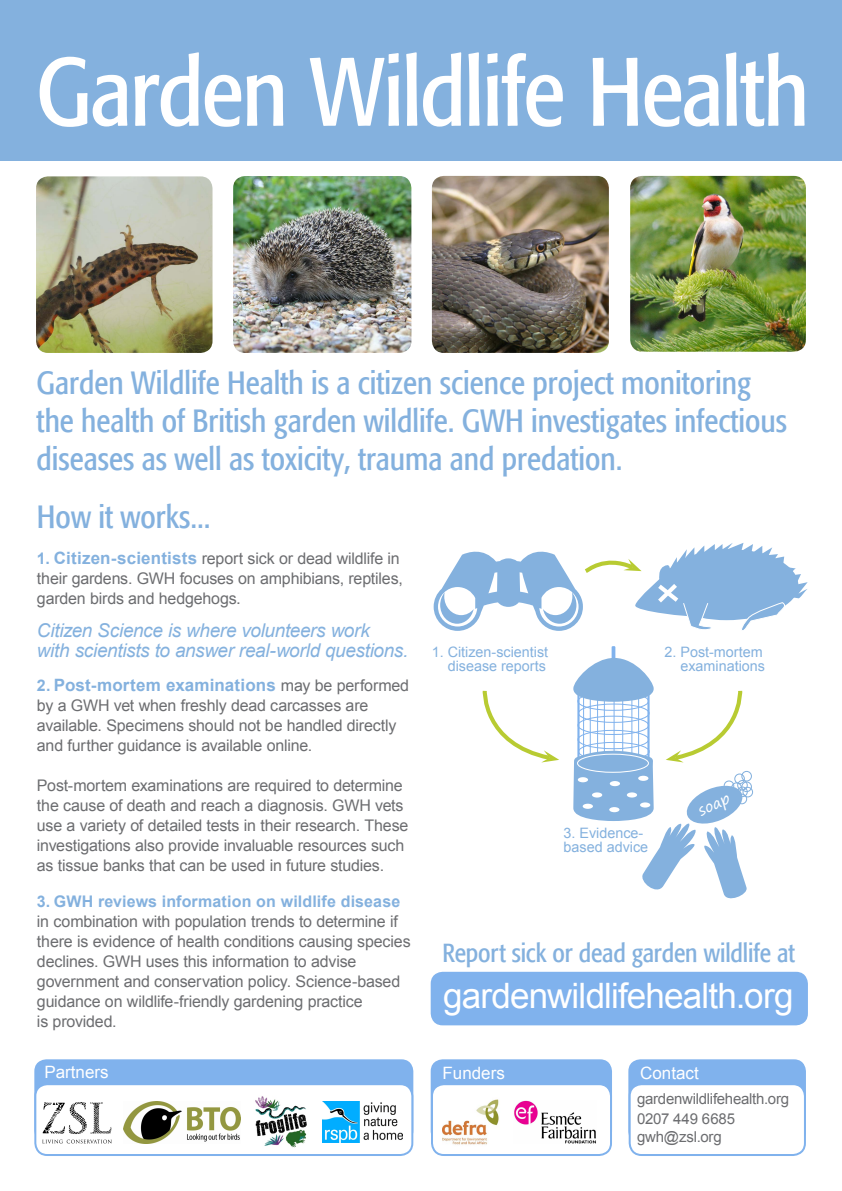
<style>
.page{position:relative;width:842px;height:1191px;background:#fff}
.page>*{position:absolute;margin:0;border:0;box-sizing:border-box;transform-origin:0 0}
.t1{font:condensed 96px "Formata";letter-spacing:-.02em;color:#fff}
.t2{font:35px "Arial";letter-spacing:-.025em;color:#fff}
.t3{font:condensed 32px/38px "Formata";color:#84b1de}
.t4{font:condensed 26px "Formata";letter-spacing:-.005em;color:#84b1de}
.t5{font:italic 19px/20px "Arial";letter-spacing:-.02em;color:#84b1de}
.t6{font:700 17px "Arial";letter-spacing:.01em;color:#84b1de}
.t7{font:17px "Arial";color:#fff}
.t8{font:16px/20px "Arial";letter-spacing:-.01em;color:#6c6d70}
.t9{font:15.1px "Segoe Print";color:#fff}
.t10{font:15px "Arial";letter-spacing:-.015em;color:#6c6d70}
.t11{font:14.4px/14.4px "Arial";color:#84b1de;text-align:right}
.s1{font-weight:700;color:#84b1de}
.s2{font-weight:700;font-size:17px;color:#84b1de}
.s3{font-size:17px}
.s4{font-size:16px}
.s5{font-weight:400;font-size:16px;color:#6c6d70}
</style>
<div class="page">
<div style="left:431px;top:971px;width:377px;height:54px;background:#80b2ed;border-radius:12px"></div>
<div style="left:0;top:0;width:842px;height:160px;background:#84b1de"></div>
<div style="left:431px;top:1059px;width:181px;height:84px;background:#80b2ed;border-radius:12px"></div>
<div style="left:628px;top:1059px;width:178px;height:84px;background:#80b2ed;border-radius:12px"></div>
<div style="left:432px;top:1084px;width:179px;height:71px;background:#fff;border-radius:12px"></div>
<div style="left:431px;top:1083px;width:181px;height:73px;border:2px solid #80b2ed;border-radius:12px"></div>
<div style="left:630px;top:1084px;width:175px;height:71px;background:#fff;border-radius:12px"></div>
<div style="left:629px;top:1083px;width:177px;height:73px;border:2px solid #80b2ed;border-radius:12px"></div>
<div style="left:34px;top:1059px;width:379px;height:83px;background:#80b2ed;border-radius:12px"></div>
<img style="left:630px;top:176px;width:176px;height:176px">
<img style="left:432px;top:176px;width:177px;height:177px">
<img style="left:233px;top:176px;width:178px;height:177px">
<img style="left:36px;top:176px;width:176px;height:177px">
<svg style="left:482px;top:690px;width:77px;height:72px"></svg>
<hr style="left:612px;top:646px;width:3px;height:24px;background:#80b2ed">
<svg style="left:434px;top:543px;width:374px;height:88px"></svg>
<svg style="left:573px;top:656px;width:175px;height:243px"></svg>
<div style="left:737px;top:780px;width:11px;height:10px;border:1px solid #84b1de;border-radius:50%"></div>
<div style="left:742px;top:787px;width:11px;height:10px;border:1px solid #84b1de;border-radius:50%"></div>
<div style="left:741px;top:781px;width:11px;height:11px;border:1px solid #84b1de;border-radius:50%"></div>
<div style="left:741px;top:771px;width:11px;height:10px;border:1px solid #84b1de;border-radius:50%"></div>
<div style="left:736px;top:793px;width:11px;height:11px;border:1px solid #84b1de;border-radius:50%"></div>
<div style="left:737px;top:786px;width:11px;height:11px;border:1px solid #84b1de;border-radius:50%"></div>
<div style="left:731px;top:782px;width:11px;height:11px;border:1px solid #84b1de;border-radius:50%"></div>
<div style="left:724px;top:780px;width:10px;height:11px;border:1px solid #84b1de;border-radius:50%"></div>
<div style="left:734px;top:773px;width:11px;height:11px;border:1px solid #84b1de;border-radius:50%"></div>
<img style="left:442px;top:1099px;width:57px;height:46px">
<img style="left:514px;top:1100px;width:82px;height:43px">
<div style="left:35px;top:1084px;width:377px;height:71px;background:#fff;border-radius:12px"></div>
<div style="left:34px;top:1083px;width:379px;height:73px;border:2px solid #80b2ed;border-radius:12px"></div>
<img style="left:42px;top:1102px;width:70px;height:42px">
<img style="left:123px;top:1101px;width:117px;height:42px">
<img style="left:255px;top:1096px;width:52px;height:52px">
<img style="left:322px;top:1101px;width:80px;height:41px">
<p class="t1" style="left:36px;top:36px;width:775px">Garden Wildlife Health</p>
<p class="t3" style="left:37px;top:364px;width:752px">Garden Wildlife Health is a citizen science project monitoring the health of British garden wildlife. GWH investigates infectious diseases as well as toxicity, trauma and predation.</p>
<p class="t3" style="left:37px;top:498px;width:175px">How it works...</p>
<p class="t8" style="left:37px;top:548px;width:367px"><span class="s1">1.</span> <span class="s2">Citizen-scientists</span> report sick or dead wildlife in their gardens. GWH focuses on amphibians, reptiles, garden birds and hedgehogs<span class="s3">.</span></p>
<p class="t5" style="left:37px;top:620px;width:373px">Citizen Science is where volunteers work<br>with scientists to answer real-world questions.</p>
<p class="t6" style="left:37px;top:673px;width:374px"><span class="s4">2.</span> Post-mortem examinations <span class="s5">may be performed</span></p>
<p class="t8" style="left:37px;top:695px;width:361px">by a GWH vet when freshly dead carcasses are available. Specimens should not be handled directly and further guidance is available online.</p>
<p class="t8" style="left:37px;top:775px;width:373px">Post-mortem examinations are required to determine the cause of death and reach a diagnosis. GWH vets use a variety of detailed tests in their research. These investigations also provide invaluable resources such as tissue banks that can be used in future studies.</p>
<p class="t8" style="left:37px;top:891px;width:375px"><span class="s1">3. GWH reviews information on wildlife disease </span>in combination with population trends to determine if there is evidence of health conditions causing species declines. GWH uses this information to advise government and conservation policy. Science-based guidance on wildlife-friendly gardening practice<br>is provided.</p>
<p class="t11" style="left:432px;top:644px;width:118px">1. Citizen-scientist disease reports</p>
<p class="t11" style="left:664px;top:644px;width:102px">2. Post-mortem examinations</p>
<p class="t11" style="left:563px;top:825px;width:86px;text-align:left">3. Evidence&shy;based advice</p>
<p class="t9" style="left:693px;top:799px;width:35px;rotate:-26deg">soap</p>
<p class="t4" style="left:442px;top:938px;width:354px">Report sick or dead garden wildlife at</p>
<p class="t2" style="left:443px;top:972px;width:352px">gardenwildlifehealth.org</p>
<p class="t7" style="left:44px;top:1061px;width:66px">Partners</p>
<p class="t7" style="left:442px;top:1061px;width:64px">Funders</p>
<p class="t7" style="left:640px;top:1061px;width:60px">Contact</p>
<p class="t10" style="left:637px;top:1088px;width:154px">gardenwildlifehealth.org</p>
<p class="t10" style="left:637px;top:1108px;width:100px">0207 449 6685</p>
<p class="t10" style="left:637px;top:1126px;width:86px">gwh@zsl.org</p>
</div>
